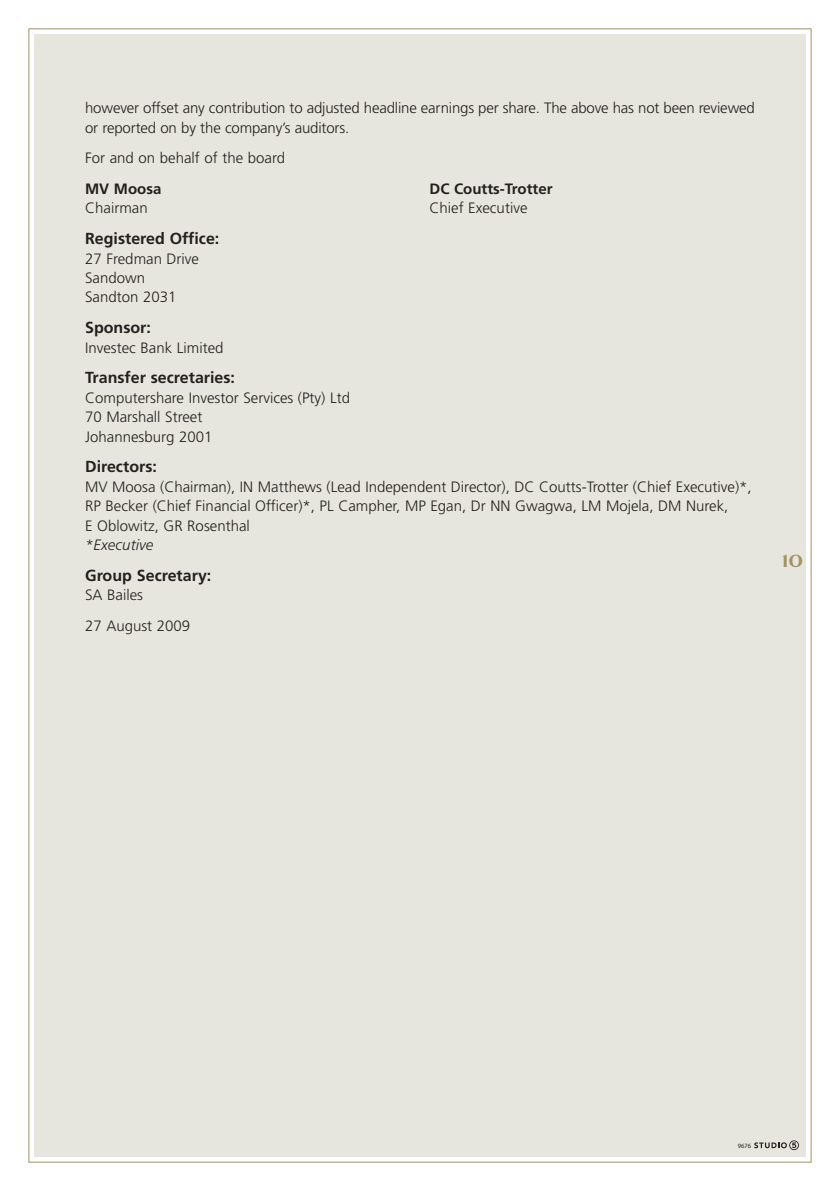
<style>
.page{position:relative;width:840px;height:1191px;background:#fff}
.page>*{position:absolute;margin:0;border:0;box-sizing:border-box;transform-origin:0 0}
.t1{font:700 18px "Arrow";color:#a39161;scale:1.3 1}
.t2{font:700 16px "Frutiger";color:#231f20}
.t3{font:300 15px/19.4px "Frutiger";color:#231f20}
.t4{font:700 15px "Frutiger";color:#231f20}
.t5{font:italic 300 15px "Frutiger";letter-spacing:.005em;color:#231f20}
.t6{font:6.4px "Myriad Pro";color:#231f20}
</style>
<div class="page">
<div style="left:34px;top:34px;width:771px;height:1123px;background:#e7e6de"></div>
<svg style="left:754px;top:1140px;width:44px;height:10px"></svg>
<p class="t3" style="left:85px;top:100px;width:670px">however offset any contribution to adjusted headline earnings per share. The above has not been reviewed or reported on by the company’s auditors.</p>
<p class="t3" style="left:85px;top:149px;width:201px">For and on behalf of the board</p>
<p class="t4" style="left:85px;top:183px;width:78px">MV Moosa</p>
<p class="t4" style="left:429px;top:183px;width:124px">DC Coutts-Trotter</p>
<p class="t3" style="left:85px;top:200px;width:64px">Chairman</p>
<p class="t3" style="left:429px;top:200px;width:99px">Chief Executive</p>
<p class="t2" style="left:85px;top:232px;width:136px">Registered Office:</p>
<p class="t3" style="left:85px;top:250px;width:115px">27 Fredman Drive<br>Sandown<br>Sandton 2031</p>
<p class="t2" style="left:85px;top:321px;width:67px">Sponsor:</p>
<p class="t3" style="left:85px;top:339px;width:140px">Investec Bank Limited</p>
<p class="t2" style="left:85px;top:371px;width:151px">Transfer secretaries:</p>
<p class="t3" style="left:85px;top:389px;width:266px">Computershare Investor Services (Pty) Ltd<br>70 Marshall Street<br>Johannesburg 2001</p>
<p class="t2" style="left:85px;top:460px;width:73px">Directors:</p>
<p class="t3" style="left:85px;top:478px;width:667px">MV Moosa (Chairman), IN Matthews (Lead Independent Director), DC Coutts-Trotter (Chief Executive)*,<br>RP Becker (Chief Financial Officer)*, PL Campher, MP Egan, Dr NN Gwagwa, LM Mojela, DM Nurek,<br>E Oblowitz, GR Rosenthal</p>
<p class="t5" style="left:85px;top:538px;width:70px">*Executive</p>
<p class="t2" style="left:85px;top:568px;width:128px">Group Secretary:</p>
<p class="t3" style="left:85px;top:580px;width:107px;line-height:30.8px">SA Bailes<br>27 August 2009</p>
<p class="t1" style="left:782px;top:553px;width:17px">10</p>
<p class="t6" style="left:737px;top:1141px;width:15px">9676</p>
</div>
